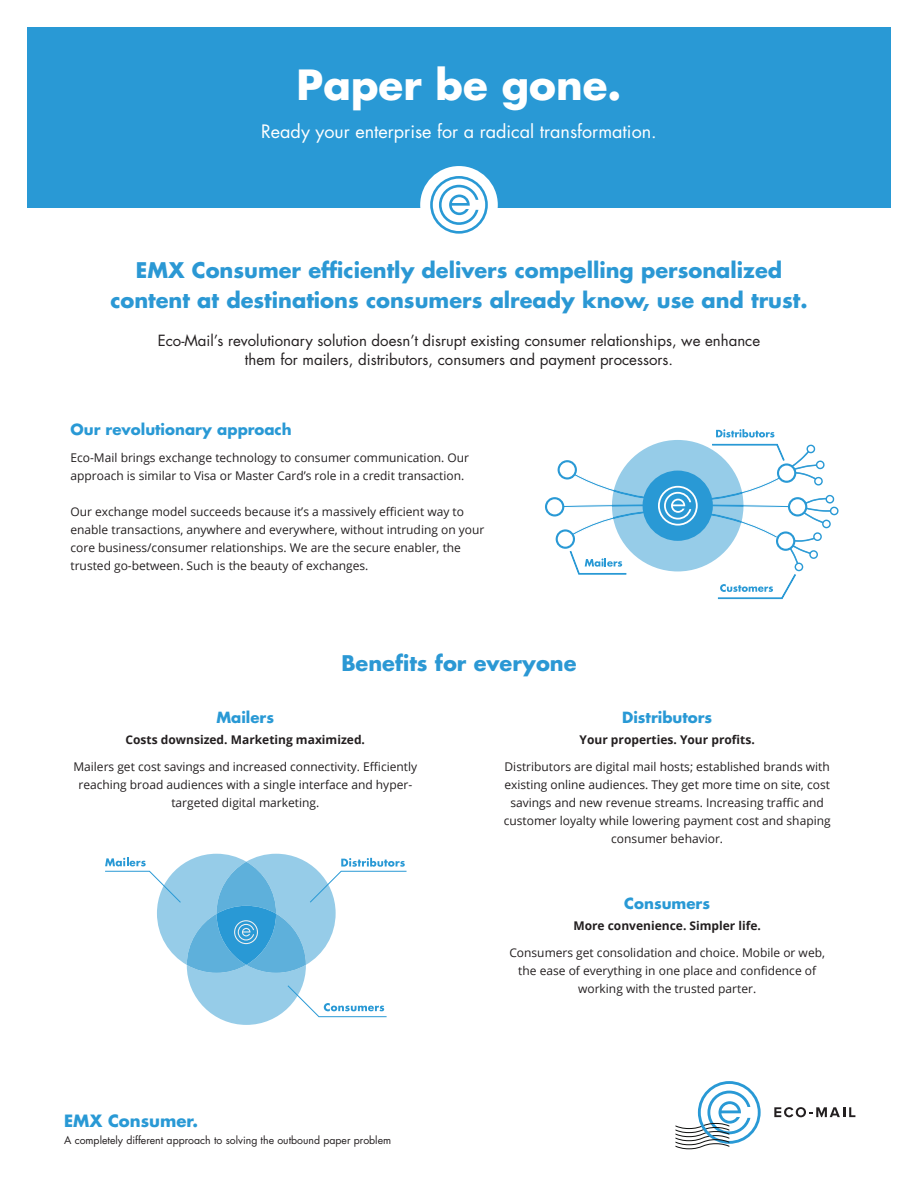
<style>
.page{position:relative;width:918px;height:1188px;background:#fff}
.page>*{position:absolute;margin:0;border:0;box-sizing:border-box;transform-origin:0 0}
.t1{font:700 40.5px "Futura Std";color:#fff}
.t2{font:700 21px/29.2px "Futura Std";color:#2b98d4;text-align:center}
.t3{font:18px "Futura Std";color:#fff}
.t4{font:700 16.5px "Futura Std";color:#2999d5}
.t5{font:15px/19.5px "Futura Std";color:#231f20;text-align:center}
.t6{font:700 15px "Futura Std";color:#2999d5}
.t7{font:12px/18px "Open Sans";color:#231f20;text-align:center}
.t8{font:700 12px "Open Sans";color:#231f20}
.t9{font:10.5px "Futura Std";color:#231f20}
</style>
<div class="page">
<div style="left:27px;top:27px;width:864px;height:180px;background:#2999d5"></div>
<div style="left:420px;top:166px;width:78px;height:78px;background:#fff;border-radius:50%"></div>
<svg style="left:430px;top:176px;width:58px;height:58px"></svg>
<svg style="left:774px;top:1107px;width:81px;height:10px"></svg>
<svg style="left:675px;top:1081px;width:86px;height:68px"></svg>
<svg style="left:545px;top:429px;width:294px;height:170px"></svg>
<svg style="left:105px;top:854px;width:302px;height:171px"></svg>
<p class="t1" style="left:297px;top:57px;width:326px">Paper be gone.</p>
<p class="t3" style="left:261px;top:120px;width:397px">Ready your enterprise for a radical transformation.</p>
<p class="t2" style="left:110px;top:256px;width:699px">EMX Consumer efficiently delivers compelling personalized content at destinations consumers already know, use and trust.</p>
<p class="t5" style="left:158px;top:331px;width:604px">Eco-Mail’s revolutionary solution doesn’t disrupt existing consumer relationships, we enhance them for mailers, distributors, consumers and payment processors.</p>
<p class="t6" style="left:70px;top:420px;width:223px">Our revolutionary approach</p>
<p class="t7" style="left:70px;top:449px;width:400px;text-align:left">Eco-Mail brings exchange technology to consumer communication. Our approach is similar to Visa or Master Card’s role in a credit transaction.</p>
<p class="t7" style="left:70px;top:503px;width:415px;text-align:left">Our exchange model succeeds because it’s a massively efficient way to enable transactions, anywhere and everywhere, without intruding on your core business/consumer relationships. We are the secure enabler, the trusted go-between. Such is the beauty of exchanges.</p>
<p class="t2" style="left:341px;top:648px;width:237px">Benefits for everyone</p>
<p class="t6" style="left:216px;top:708px;width:59px">Mailers</p>
<p class="t8" style="left:126px;top:732px;width:241px">Costs downsized. Marketing maximized.</p>
<p class="t7" style="left:73px;top:758px;width:345px">Mailers get cost savings and increased connectivity. Efficiently reaching broad audiences with a single interface and hyper&shy;targeted digital marketing.</p>
<p class="t4" style="left:64px;top:1109px;width:136px">EMX Consumer.</p>
<p class="t9" style="left:64px;top:1133px;width:329px">A completely different approach to solving the outbound paper problem</p>
<p class="t6" style="left:622px;top:708px;width:92px">Distributors</p>
<p class="t8" style="left:580px;top:732px;width:177px">Your properties. Your profits.</p>
<p class="t7" style="left:504px;top:758px;width:328px">Distributors are digital mail hosts; established brands with existing online audiences. They get more time on site, cost savings and new revenue streams. Increasing traffic and customer loyalty while lowering payment cost and shaping consumer behavior.</p>
<p class="t6" style="left:624px;top:893px;width:87px">Consumers</p>
<p class="t8" style="left:573px;top:917px;width:189px">More convenience. Simpler life.</p>
<p class="t7" style="left:509px;top:943px;width:317px">Consumers get consolidation and choice. Mobile or web, the ease of everything in one place and confidence of working with the trusted parter.</p>
</div>
